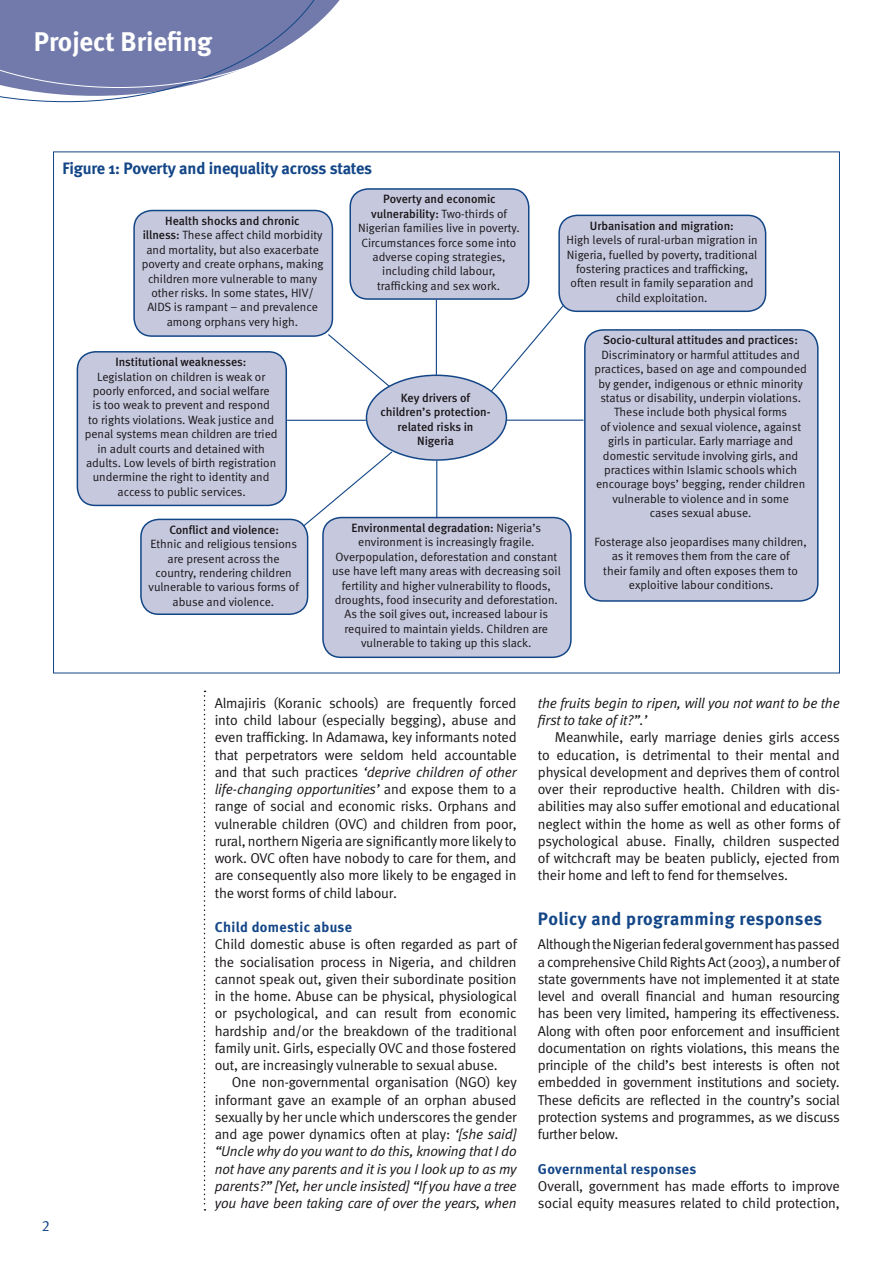
<style>
.page{position:relative;width:893px;height:1263px;background:#fff}
.page>*{position:absolute;margin:0;border:0;box-sizing:border-box;transform-origin:0 0}
.main_strap{font:700 27px "Meta";color:#fff}
._4_Subhead{font:700 18px "Meta";letter-spacing:.025em;color:#134687}
.b3_Box_head{font:700 16.5px "Meta";letter-spacing:-.01em;color:#134687}
.t1{font:15px "Meta Normal Expert";color:#134687}
._2_Body_no_indent{font:14.25px/17.2px "Meta Normal";letter-spacing:-.015em;color:#1a161a;text-align:justify}
._1_Body_text{font:14.25px/17.2px "Meta Normal";letter-spacing:-.01em;color:#1a161a;text-align:justify}
._1_Body_text-2{font:italic 14.25px/17.2px "Meta Normal";letter-spacing:-.01em;color:#1a161a;text-align:justify}
._5_Small_subhead{font:700 14.25px "Meta";letter-spacing:.025em;color:#134687}
.t2{font:12px/14.4px "Meta Normal";color:#1a161a;text-align:center}
.t3{font:500 12px/14.4px "Meta";color:#1a161a;text-align:center}
.s1{font-family:"Meta";font-weight:500}
.s2{font-style:italic}
.s3{font-style:normal}
</style>
<div class="page">
<svg style="left:0;top:0;width:340px;height:102px"></svg>
<svg style="left:204px;top:691px;width:1px;height:519px"></svg>
<div style="left:366px;top:375px;width:140px;height:85px;background:#c6c8dd;border-radius:50%"></div>
<div style="left:366px;top:374px;width:141px;height:87px;border:2px solid #134687;border-radius:50%"></div>
<div style="left:134px;top:210px;width:198px;height:126px;background:#c6c8dd;border-radius:18px"></div>
<div style="left:133px;top:210px;width:200px;height:127px;border:2px solid #134687;border-radius:18px"></div>
<div style="left:77px;top:352px;width:209px;height:153px;background:#c6c8dd;border-radius:18px"></div>
<div style="left:77px;top:351px;width:210px;height:155px;border:2px solid #134687;border-radius:18px"></div>
<div style="left:350px;top:189px;width:179px;height:110px;background:#c6c8dd;border-radius:18px"></div>
<div style="left:349px;top:188px;width:180px;height:112px;border:2px solid #134687;border-radius:18px"></div>
<div style="left:141px;top:519px;width:167px;height:95px;background:#c6c8dd;border-radius:18px"></div>
<div style="left:140px;top:519px;width:168px;height:96px;border:2px solid #134687;border-radius:18px"></div>
<div style="left:559px;top:215px;width:207px;height:96px;background:#c6c8dd;border-radius:18px"></div>
<div style="left:558px;top:215px;width:208px;height:97px;border:2px solid #134687;border-radius:18px"></div>
<div style="left:585px;top:330px;width:233px;height:271px;background:#c6c8dd;border-radius:18px"></div>
<div style="left:584px;top:329px;width:235px;height:273px;border:2px solid #134687;border-radius:18px"></div>
<div style="left:323px;top:517px;width:248px;height:140px;background:#c6c8dd;border-radius:18px"></div>
<div style="left:322px;top:517px;width:250px;height:141px;border:2px solid #134687;border-radius:18px"></div>
<hr style="left:436px;top:300px;width:1px;height:75px;background:#134687">
<hr style="left:436px;top:461px;width:1px;height:57px;background:#134687">
<hr style="left:287px;top:420px;width:79px;height:1px;background:#134687">
<hr style="left:507px;top:420px;width:76px;height:1px;background:#134687">
<svg style="left:328px;top:334px;width:63px;height:54px"></svg>
<svg style="left:302px;top:450px;width:92px;height:78px"></svg>
<svg style="left:490px;top:304px;width:75px;height:89px"></svg>
<p class="main_strap" style="left:34px;top:25px;width:180px">Project Briefing</p>
<p class="b3_Box_head" style="left:62px;top:158px;width:311px">Figure 1: Poverty and inequality across states</p>
<p class="t2" style="left:142px;top:213px;width:183px"><span class="s1">Health shocks and chronic<br>illness:</span> These affect child morbidity and mortality, but also exacerbate poverty and create orphans, making children more vulnerable to many other risks. In some states, HIV/<br>AIDS is rampant – and prevalence among orphans very high.</p>
<p class="t3" style="left:115px;top:355px;width:132px">Institutional weaknesses:</p>
<p class="t2" style="left:85px;top:369px;width:194px">Legislation on children is weak or poorly enforced, and social welfare<br>is too weak to prevent and respond<br>to rights violations. Weak justice and penal systems mean children are tried in adult courts and detained with adults. Low levels of birth registration undermine the right to identity and access to public services.</p>
<p class="t3" style="left:169px;top:522px;width:111px">Conflict and violence:</p>
<p class="t2" style="left:148px;top:537px;width:152px">Ethnic and religious tensions are present across the country, rendering children vulnerable to various forms of abuse and violence.</p>
<p class="t2" style="left:358px;top:192px;width:163px"><span class="s1">Poverty and economic vulnerability:</span> Two-thirds of<br>Nigerian families live in poverty.<br>Circumstances force some into adverse coping strategies, including child labour, trafficking and sex work.</p>
<p class="t2" style="left:566px;top:218px;width:193px"><span class="s1">Urbanisation and migration:<br></span>High levels of rural-urban migration in Nigeria, fuelled by poverty, traditional fostering practices and trafficking, often result in family separation and child exploitation.</p>
<p class="t2" style="left:594px;top:333px;width:214px"><span class="s1">Socio-cultural attitudes and practices:<br></span>Discriminatory or harmful attitudes and practices, based on age and compounded by gender, indigenous or ethnic minority status or disability, underpin violations.<br>These include both physical forms<br>of violence and sexual violence, against girls in particular. Early marriage and domestic servitude involving girls, and practices within Islamic schools which encourage boys’ begging, render children vulnerable to violence and in some<br>cases sexual abuse.</p>
<p class="t2" style="left:594px;top:534px;width:214px">Fosterage also jeopardises many children, as it removes them from the care of<br>their family and often exposes them to exploitive labour conditions.</p>
<p class="t3" style="left:381px;top:390px;width:111px">Key drivers of children’s protection&shy;related risks in<br>Nigeria</p>
<p class="t2" style="left:332px;top:520px;width:230px"><span class="s1">Environmental degradation:</span> Nigeria’s environment is increasingly fragile.<br>Overpopulation, deforestation and constant use have left many areas with decreasing soil fertility and higher vulnerability to floods, droughts, food insecurity and deforestation.<br>As the soil gives out, increased labour is required to maintain yields. Children are vulnerable to taking up this slack.</p>
<p class="t1" style="left:42px;top:1218px;width:9px">2</p>
<p class="_1_Body_text" style="left:215px;top:694px;width:304px">Almajiris (Koranic schools) are frequently forced into child labour (especially begging), abuse and even trafficking. In Adamawa, key informants noted that perpetrators were seldom held accountable and that such practices <span class="s2">‘deprive children of other life-changing opportunities’</span> and expose them to a range of social and economic risks. Orphans and vulnerable children (OVC) and children from poor, rural, northern Nigeria are significantly more likely to work. OVC often have nobody to care for them, and are consequently also more likely to be engaged in the worst forms of child labour.</p>
<p class="_5_Small_subhead" style="left:215px;top:918px;width:139px">Child domestic abuse</p>
<p class="_2_Body_no_indent" style="left:215px;top:936px;width:304px">Child domestic abuse is often regarded as part of the socialisation process in Nigeria, and children cannot speak out, given their subordinate position in the home. Abuse can be physical, physiological or psychological, and can result from economic hardship and/or the breakdown of the traditional family unit. Girls, especially OVC and those fostered out, are increasingly vulnerable to sexual abuse.</p>
<p class="_1_Body_text-2" style="left:215px;top:1074px;width:304px;text-indent:17px"><span class="s3">One non-governmental organisation (NGO) key informant gave an example of an orphan abused sexually by her uncle which underscores the gender and age power dynamics often at play:</span> ‘[she said] “Uncle why do you want to do this, knowing that I do not have any parents and it is you I look up to as my parents?” [Yet, her uncle insisted] “If you have a tree you have been taking care of over the years, when</p>
<p class="_1_Body_text-2" style="left:538px;top:694px;width:303px">the fruits begin to ripen, will you not want to be the first to take of it?”.’</p>
<p class="_1_Body_text" style="left:538px;top:729px;width:304px;text-indent:17px">Meanwhile, early marriage denies girls access to education, is detrimental to their mental and physical development and deprives them of control over their reproductive health. Children with dis&shy;abilities may also suffer emotional and educational neglect within the home as well as other forms of psychological abuse. Finally, children suspected of witchcraft may be beaten publicly, ejected from their home and left to fend for themselves.</p>
<p class="_4_Subhead" style="left:538px;top:907px;width:286px">Policy and programming responses</p>
<p class="_2_Body_no_indent" style="left:538px;top:936px;width:304px">Although the Nigerian federal government has passed a comprehensive Child Rights Act (2003), a number of state governments have not implemented it at state level and overall financial and human resourcing has been very limited, hampering its effectiveness.<br>Along with often poor enforcement and insufficient documentation on rights violations, this means the principle of the child’s best interests is often not embedded in government institutions and society.<br>These deficits are reflected in the country’s social protection systems and programmes, as we discuss further below.</p>
<p class="_5_Small_subhead" style="left:538px;top:1160px;width:160px">Governmental responses</p>
<p class="_2_Body_no_indent" style="left:538px;top:1177px;width:303px">Overall, government has made efforts to improve social equity measures related to child protection,</p>
</div>
